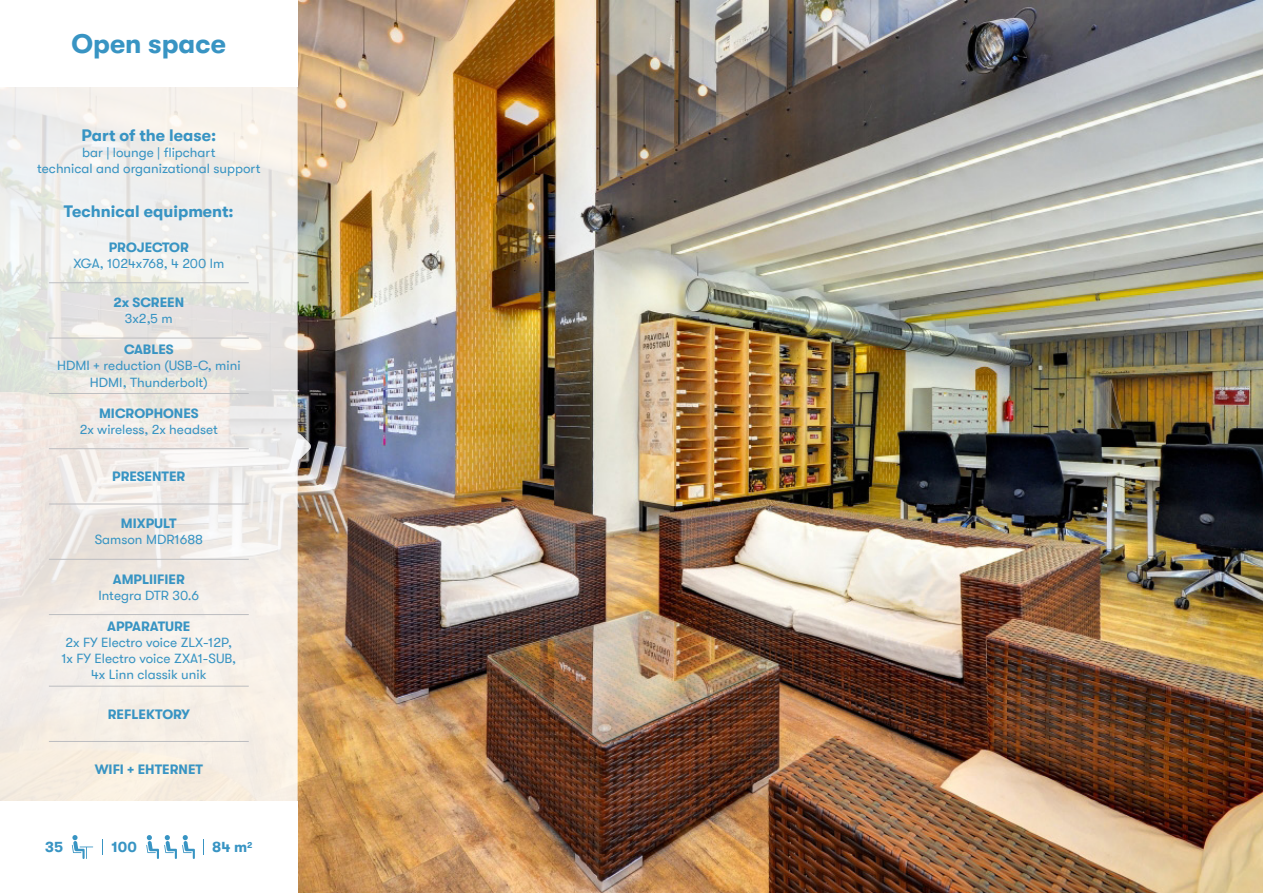
<style>
.page{position:relative;width:1263px;height:893px;background:#fff}
.page>*{position:absolute;margin:0;border:0;box-sizing:border-box;transform-origin:0 0}
.t1{font:700 27px "GT Walsheim";color:#3894c3}
.t2{font:700 16.5px "GT Walsheim";color:#3894c3}
.t3{font:700 14.7px "GT Walsheim";color:#3894c3}
.t4{font:13.5px "GT Walsheim";color:#3894c3}
.t5{font:700 13.5px "GT Walsheim";color:#3894c3}
</style>
<div class="page">
<img style="left:311px;top:0;width:952px;height:893px">
<svg style="left:0;top:0;width:311px;height:893px;background:#ece7e0"></svg>
<div style="left:0;top:0;width:298px;height:87px;background:#fff"></div>
<div style="left:0;top:801px;width:298px;height:92px;background:#fff"></div>
<hr style="left:49px;top:282px;width:200px;height:1px;background:#bcbdc0">
<hr style="left:49px;top:338px;width:200px;height:1px;background:#bcbdc0">
<hr style="left:49px;top:393px;width:200px;height:1px;background:#bcbdc0">
<hr style="left:49px;top:448px;width:200px;height:1px;background:#bcbdc0">
<hr style="left:49px;top:504px;width:200px;height:1px;background:#bcbdc0">
<hr style="left:49px;top:559px;width:200px;height:1px;background:#bcbdc0">
<hr style="left:49px;top:614px;width:200px;height:1px;background:#bcbdc0">
<hr style="left:49px;top:686px;width:200px;height:1px;background:#bcbdc0">
<hr style="left:49px;top:741px;width:200px;height:1px;background:#bcbdc0">
<svg style="left:146px;top:835px;width:49px;height:24px"></svg>
<svg style="left:102px;top:839px;width:1px;height:16px"></svg>
<svg style="left:203px;top:839px;width:1px;height:16px"></svg>
<svg style="left:72px;top:835px;width:21px;height:24px"></svg>
<p class="t1" style="left:72px;top:28px;width:156px">Open space</p>
<p class="t2" style="left:81px;top:126px;width:136px">Part of the lease:</p>
<p class="t4" style="left:82px;top:145px;width:135px">bar | lounge | flipchart</p>
<p class="t4" style="left:37px;top:161px;width:225px">technical and organizational support</p>
<p class="t2" style="left:64px;top:202px;width:171px">Technical equipment:</p>
<p class="t5" style="left:109px;top:240px;width:82px">PROJECTOR</p>
<p class="t4" style="left:73px;top:256px;width:152px">XGA, 1024x768, 4 200 lm</p>
<p class="t5" style="left:113px;top:295px;width:72px">2x SCREEN</p>
<p class="t4" style="left:125px;top:311px;width:49px">3x2,5 m</p>
<p class="t5" style="left:124px;top:342px;width:51px">CABLES</p>
<p class="t4" style="left:57px;top:358px;width:185px">HDMI + reduction (USB-C, mini</p>
<p class="t4" style="left:90px;top:375px;width:119px">HDMI, Thunderbolt)</p>
<p class="t5" style="left:99px;top:405px;width:101px">MICROPHONES</p>
<p class="t4" style="left:80px;top:422px;width:140px">2x wireless, 2x headset</p>
<p class="t5" style="left:112px;top:469px;width:75px">PRESENTER</p>
<p class="t5" style="left:121px;top:516px;width:57px">MIXPULT</p>
<p class="t4" style="left:95px;top:532px;width:110px">Samson MDR1688</p>
<p class="t5" style="left:113px;top:571px;width:73px">AMPLIIFIER</p>
<p class="t4" style="left:98px;top:588px;width:102px">Integra DTR 30.6</p>
<p class="t5" style="left:107px;top:619px;width:85px">APPARATURE</p>
<p class="t4" style="left:66px;top:635px;width:168px">2x FY Electro voice ZLX-12P,</p>
<p class="t4" style="left:61px;top:651px;width:176px">1x FY Electro voice ZXA1-SUB,</p>
<p class="t4" style="left:91px;top:667px;width:117px">4x Linn classik unik</p>
<p class="t5" style="left:108px;top:706px;width:83px">REFLEKTORY</p>
<p class="t5" style="left:95px;top:762px;width:110px">WIFI + EHTERNET</p>
<p class="t3" style="left:45px;top:839px;width:19px">35</p>
<p class="t3" style="left:112px;top:839px;width:27px">100</p>
<p class="t3" style="left:212px;top:839px;width:42px">84 m<sup>2</sup></p>
</div>
